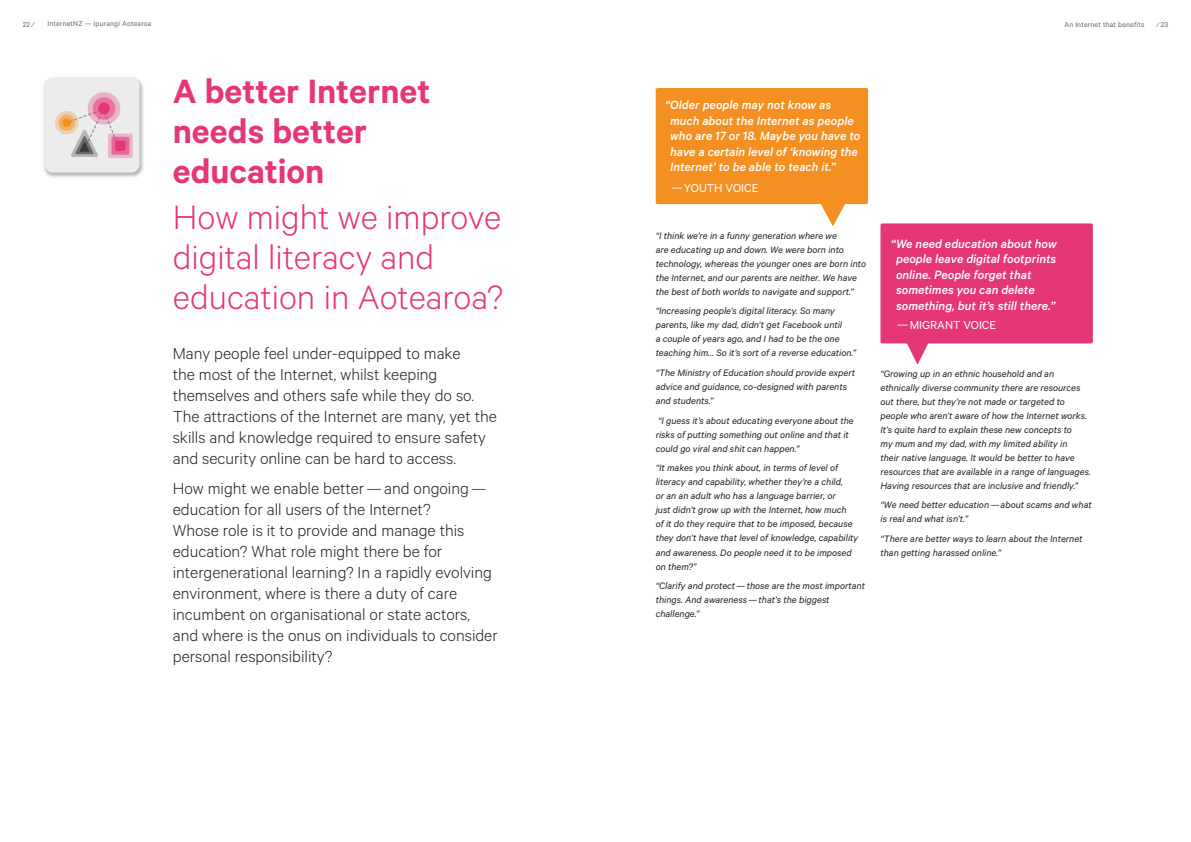
<style>
.page{position:relative;width:1191px;height:842px;background:#fff}
.page>*{position:absolute;margin:0;border:0;box-sizing:border-box;transform-origin:0 0}
.INZ_Light_Heading{font:300 38px/40px "Calibre";color:#e53678}
.INZ_Light_Heading-2{font:600 38px/40px "Calibre";color:#e53678}
.INZ_Open_text{font:300 18px/21px "Calibre";color:#231f20}
.INZ_pull_quotes{font:italic 500 13.5px/15.5px "Calibre";color:#fff}
.INZ_Body{font:13px "Calibre";color:#fff}
.INZ_Body_Quotes{font:italic 10.5px/14px "Calibre";color:#231f20}
.t1{font:8px "Calibre";letter-spacing:.02em;color:#64686f}
</style>
<div class="page">
<div style="left:880px;top:223px;width:212px;height:120px;background:#e53678;border-radius:2px"></div>
<svg style="left:905px;top:343px;width:25px;height:21px"></svg>
<div style="left:655px;top:88px;width:213px;height:116px;background:#f48f21;border-radius:2px"></div>
<svg style="left:819px;top:204px;width:28px;height:22px"></svg>
<img style="left:43px;top:78px;width:101px;height:100px">
<div style="left:45px;top:77px;width:95px;height:95px;background:#ececec;border-radius:8px"></div>
<svg style="left:108px;top:133px;width:25px;height:25px"></svg>
<svg style="left:111px;top:137px;width:18px;height:18px"></svg>
<div style="left:115px;top:141px;width:10px;height:10px;background:#e53678;border-radius:2px"></div>
<svg style="left:55px;top:92px;width:65px;height:65px"></svg>
<p class="t1" style="left:23px;top:20px;width:13px">22 ∕</p>
<p class="t1" style="left:47px;top:19px;width:106px">InternetNZ — Ipurangi Aotearoa</p>
<p class="t1" style="left:1064px;top:20px;width:81px">An Internet that benefits</p>
<p class="t1" style="left:1157px;top:20px;width:13px">∕ 23</p>
<p class="INZ_Light_Heading-2" style="left:173px;top:70px;width:259px">A better Internet needs better education</p>
<p class="INZ_Light_Heading" style="left:173px;top:195px;width:332px">How might we improve digital literacy and education in Aotearoa?</p>
<p class="INZ_Open_text" style="left:173px;top:342px;width:326px">Many people feel under-equipped to make<br>the most of the Internet, whilst keeping themselves and others safe while they do so.<br>The attractions of the Internet are many, yet the skills and knowledge required to ensure safety and security online can be hard to access.</p>
<p class="INZ_Open_text" style="left:173px;top:477px;width:326px">How might we enable better—and ongoing— education for all users of the Internet?<br>Whose role is it to provide and manage this education? What role might there be for intergenerational learning? In a rapidly evolving environment, where is there a duty of care incumbent on organisational or state actors, and where is the onus on individuals to consider personal responsibility?</p>
<p class="INZ_pull_quotes" style="left:670px;top:97px;width:192px;text-indent:-5px">“Older people may not know as much about the Internet as people who are 17 or 18. Maybe you have to have a certain level of ‘knowing the<br>Internet’ to be able to teach it.”</p>
<p class="INZ_Body" style="left:671px;top:180px;width:89px">—YOUTH VOICE</p>
<p class="INZ_Body_Quotes" style="left:655px;top:228px;width:212px">“I think we’re in a funny generation where we<br>are educating up and down. We were born into technology, whereas the younger ones are born into the Internet, and our parents are neither. We have the best of both worlds to navigate and support.”</p>
<p class="INZ_Body_Quotes" style="left:655px;top:304px;width:202px">“Increasing people’s digital literacy. So many parents, like my dad, didn’t get Facebook until<br>a couple of years ago, and I had to be the one teaching him… So it’s sort of a reverse education.”</p>
<p class="INZ_Body_Quotes" style="left:655px;top:365px;width:201px">“The Ministry of Education should provide expert advice and guidance, co-designed with parents and students.”</p>
<p class="INZ_Body_Quotes" style="left:655px;top:413px;width:200px">“I guess it’s about educating everyone about the risks of putting something out online and that it could go viral and shit can happen.”</p>
<p class="INZ_Body_Quotes" style="left:655px;top:461px;width:204px">“It makes you think about, in terms of level of literacy and capability, whether they’re a child,<br>or an an adult who has a language barrier, or<br>just didn’t grow up with the Internet, how much<br>of it do they require that to be imposed, because they don’t have that level of knowledge, capability and awareness. Do people need it to be imposed on them?”</p>
<p class="INZ_Body_Quotes" style="left:655px;top:578px;width:211px">“Clarify and protect—those are the most important things. And awareness—that’s the biggest challenge.”</p>
<p class="INZ_pull_quotes" style="left:896px;top:235px;width:162px;text-indent:-5px">“We need education about how people leave digital footprints online. People forget that sometimes you can delete something, but it’s still there.”</p>
<p class="INZ_Body" style="left:897px;top:318px;width:101px">—MIGRANT VOICE</p>
<p class="INZ_Body_Quotes" style="left:880px;top:366px;width:212px">“Growing up in an ethnic household and an ethnically diverse community there are resources out there, but they’re not made or targeted to people who aren’t aware of how the Internet works.<br>It’s quite hard to explain these new concepts to<br>my mum and my dad, with my limited ability in<br>their native language. It would be better to have resources that are available in a range of languages.<br>Having resources that are inclusive and friendly.”</p>
<p class="INZ_Body_Quotes" style="left:880px;top:498px;width:213px">“We need better education—about scams and what is real and what isn’t.”</p>
<p class="INZ_Body_Quotes" style="left:880px;top:531px;width:203px">“There are better ways to learn about the Internet than getting harassed online.”</p>
</div>
